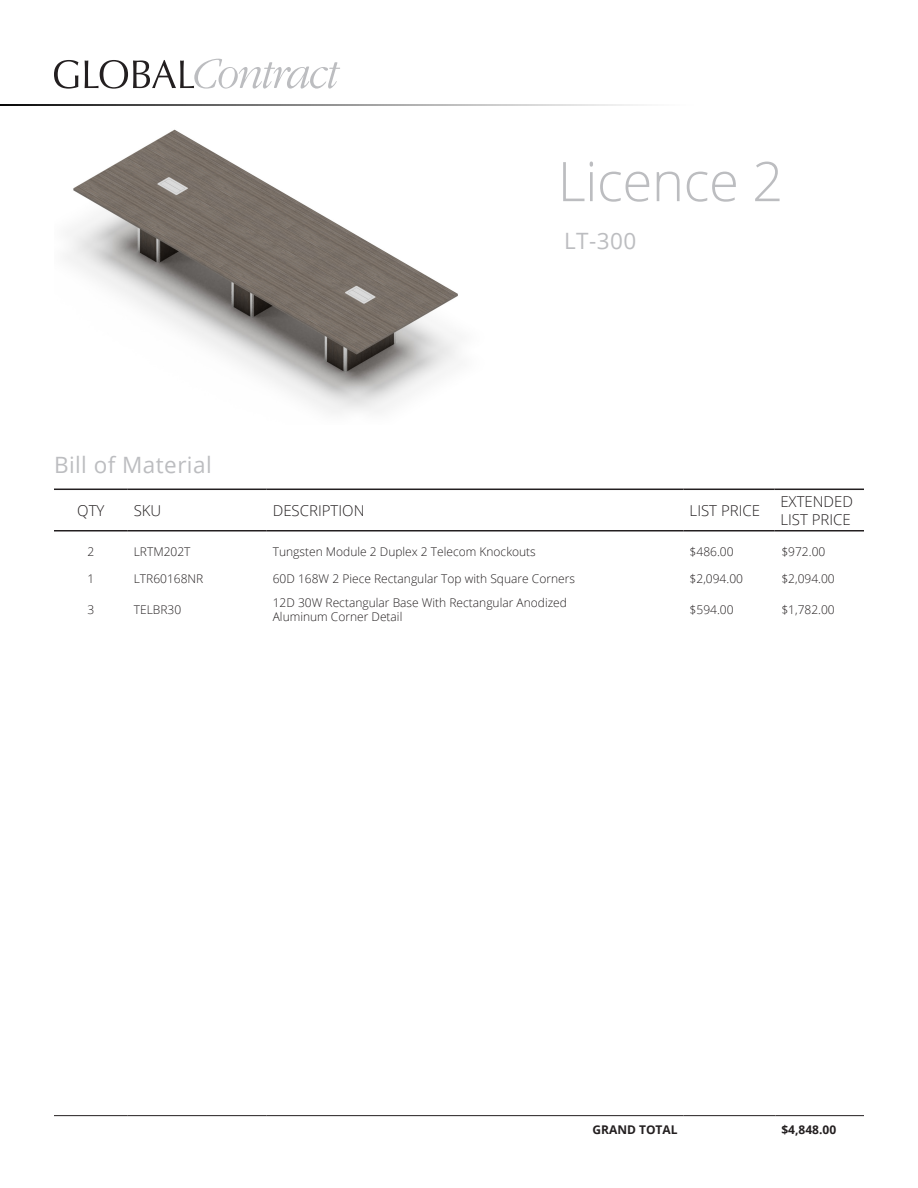
<style>
.page{position:relative;width:918px;height:1188px;background:#fff}
.page>*{position:absolute;margin:0;border:0;box-sizing:border-box;transform-origin:0 0}
.t1{font:300 54.75px "Open Sans";letter-spacing:-.01em;color:#bcbdc0}
.t2{font:22.5px "Open Sans";letter-spacing:.02em;color:#bcbdc0}
.t3{font:300 15px/18px "Open Sans";color:#231f20}
.t4{font:300 12px/14.4px "Open Sans";color:#231f20}
.t5{font:700 12px "Open Sans";color:#231f20}
</style>
<div class="page">
<svg style="left:54px;top:60px;width:24px;height:29px"></svg>
<svg style="left:85px;top:59px;width:255px;height:30px"></svg>
<svg style="left:0;top:104px;width:638px;height:2px"></svg>
<img style="left:66px;top:129px;width:392px;height:284px">
<hr style="left:54px;top:1115px;width:74px;height:1px;background:#231f20">
<hr style="left:128px;top:1115px;width:139px;height:1px;background:#231f20">
<hr style="left:267px;top:1115px;width:417px;height:1px;background:#231f20">
<hr style="left:684px;top:1115px;width:91px;height:1px;background:#231f20">
<hr style="left:775px;top:1115px;width:89px;height:1px;background:#231f20">
<hr style="left:54px;top:489px;width:74px;height:1px;background:#231f20">
<hr style="left:128px;top:489px;width:139px;height:1px;background:#231f20">
<hr style="left:267px;top:489px;width:417px;height:1px;background:#231f20">
<hr style="left:684px;top:489px;width:90px;height:1px;background:#231f20">
<hr style="left:774px;top:489px;width:90px;height:1px;background:#231f20">
<hr style="left:54px;top:530px;width:74px;height:2px;background:#231f20">
<hr style="left:128px;top:530px;width:139px;height:2px;background:#231f20">
<hr style="left:267px;top:530px;width:417px;height:2px;background:#231f20">
<hr style="left:684px;top:530px;width:90px;height:2px;background:#231f20">
<hr style="left:774px;top:530px;width:90px;height:2px;background:#231f20">
<p class="t2" style="left:54px;top:449px;width:159px">Bill of Material</p>
<p class="t1" style="left:558px;top:144px;width:227px">Licence 2</p>
<p class="t2" style="left:564px;top:225px;width:74px">LT-300</p>
<p class="t3" style="left:77px;top:501px;width:29px">QTY</p>
<p class="t3" style="left:134px;top:501px;width:29px">SKU</p>
<p class="t3" style="left:273px;top:501px;width:93px">DESCRIPTION</p>
<p class="t3" style="left:690px;top:501px;width:72px">LIST PRICE</p>
<p class="t3" style="left:780px;top:492px;width:74px">EXTENDED<br>LIST PRICE</p>
<p class="t4" style="left:87px;top:544px;width:8px">2</p>
<p class="t4" style="left:134px;top:544px;width:58px">LRTM202T</p>
<p class="t4" style="left:273px;top:544px;width:265px">Tungsten Module 2 Duplex 2 Telecom Knockouts</p>
<p class="t4" style="left:690px;top:544px;width:45px">$486.00</p>
<p class="t4" style="left:781px;top:544px;width:45px">$972.00</p>
<p class="t4" style="left:87px;top:571px;width:8px">1</p>
<p class="t4" style="left:134px;top:571px;width:71px">LTR60168NR</p>
<p class="t4" style="left:273px;top:571px;width:304px">60D 168W 2 Piece Rectangular Top with Square Corners</p>
<p class="t4" style="left:690px;top:571px;width:55px">$2,094.00</p>
<p class="t4" style="left:781px;top:571px;width:55px">$2,094.00</p>
<p class="t4" style="left:87px;top:602px;width:8px">3</p>
<p class="t4" style="left:134px;top:602px;width:49px">TELBR30</p>
<p class="t4" style="left:273px;top:595px;width:296px">12D 30W Rectangular Base With Rectangular Anodized<br>Aluminum Corner Detail</p>
<p class="t4" style="left:690px;top:602px;width:45px">$594.00</p>
<p class="t4" style="left:781px;top:602px;width:55px">$1,782.00</p>
<p class="t5" style="left:592px;top:1121px;width:87px">GRAND TOTAL</p>
<p class="t5" style="left:781px;top:1121px;width:56px">$4,848.00</p>
</div>
